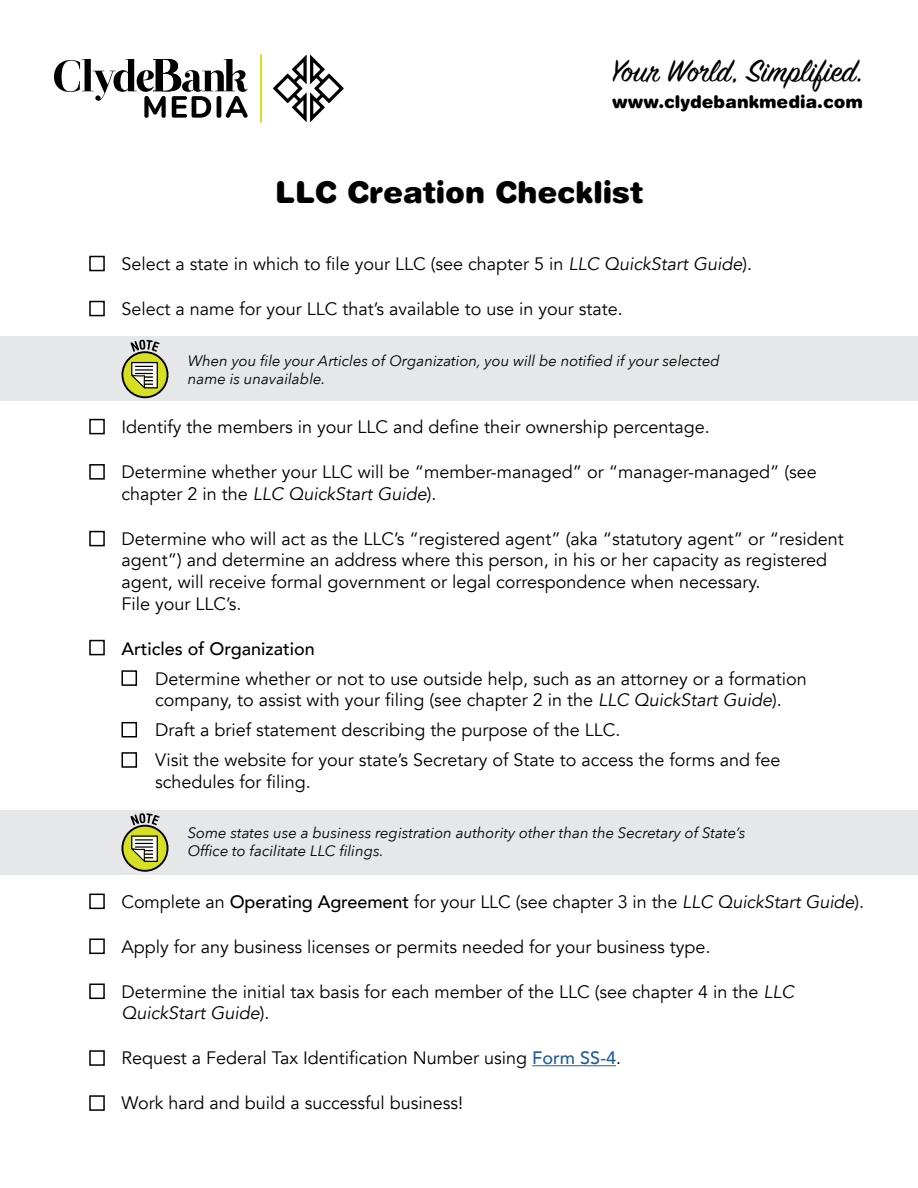
<style>
.page{position:relative;width:918px;height:1188px;background:#fff}
.page>*{position:absolute;margin:0;border:0;box-sizing:border-box;transform-origin:0 0}
.t1{font:34.5px "Sign Painter House Script";letter-spacing:-.005em;color:#000}
.t2{font:900 30px "Helvetica Rounded";color:#000}
.t3{font:18px/21.6px "Avenir";color:#000}
.t4{font:500 18px "Avenir";color:#000}
.t5{font:900 17.55px "Helvetica Rounded";color:#000}
.t6{font:italic 15px/18px "Avenir Next";color:#000}
.s1{font-style:italic}
.s2{font-weight:500}
.s3{font-weight:500;color:#215e9e}
</style>
<div class="page">
<hr style="left:532px;top:1065px;width:84px;height:1px;background:#215e9e">
<div style="left:0;top:337px;width:918px;height:64px;background:#e6e7e8"></div>
<div style="left:0;top:810px;width:918px;height:65px;background:#e6e7e8"></div>
<div style="left:89px;top:256px;width:16px;height:15px;border:2px solid #000"></div>
<div style="left:89px;top:301px;width:16px;height:15px;border:2px solid #000"></div>
<div style="left:89px;top:419px;width:16px;height:15px;border:2px solid #000"></div>
<div style="left:89px;top:464px;width:16px;height:16px;border:2px solid #000"></div>
<div style="left:89px;top:531px;width:16px;height:15px;border:2px solid #000"></div>
<div style="left:89px;top:640px;width:16px;height:15px;border:2px solid #000"></div>
<div style="left:89px;top:894px;width:16px;height:15px;border:2px solid #000"></div>
<div style="left:89px;top:939px;width:16px;height:15px;border:2px solid #000"></div>
<div style="left:89px;top:984px;width:16px;height:15px;border:2px solid #000"></div>
<div style="left:89px;top:1050px;width:16px;height:16px;border:2px solid #000"></div>
<div style="left:89px;top:1095px;width:16px;height:16px;border:2px solid #000"></div>
<div style="left:122px;top:670px;width:15px;height:16px;border:2px solid #000"></div>
<div style="left:122px;top:722px;width:15px;height:15px;border:2px solid #000"></div>
<div style="left:122px;top:752px;width:15px;height:16px;border:2px solid #000"></div>
<svg style="left:121px;top:340px;width:47px;height:58px"></svg>
<svg style="left:121px;top:813px;width:47px;height:59px"></svg>
<hr style="left:260px;top:54px;width:2px;height:69px;background:#d7df23">
<svg style="left:273px;top:55px;width:71px;height:67px"></svg>
<svg style="left:54px;top:59px;width:194px;height:59px"></svg>
<h1 class="t1" style="left:611px;top:49px;width:254px">Your World, Simplified.</h1>
<p class="t5" style="left:612px;top:91px;width:252px">www.clydebankmedia.com</p>
<h2 class="t2" style="left:275px;top:173px;width:370px">LLC Creation Checklist</h2>
<p class="t3" style="left:122px;top:253px;width:632px">Select a state in which to file your LLC (see chapter 5 in <span class="s1">LLC QuickStart Guide</span>).</p>
<p class="t3" style="left:122px;top:298px;width:503px">Select a name for your LLC that’s available to use in your state.</p>
<p class="t6" style="left:188px;top:351px;width:534px">When you file your Articles of Organization, you will be notified if your selected name is unavailable.</p>
<p class="t3" style="left:122px;top:417px;width:590px">Identify the members in your LLC and define their ownership percentage.</p>
<p class="t3" style="left:122px;top:462px;width:697px">Determine whether your LLC will be “member-managed” or “manager-managed” (see chapter 2 in the <span class="s1">LLC QuickStart Guide</span>).</p>
<p class="t3" style="left:122px;top:528px;width:724px">Determine who will act as the LLC’s “registered agent” (aka “statutory agent” or “resident agent”) and determine an address where this person, in his or her capacity as registered agent, will receive formal government or legal correspondence when necessary.<br>File your LLC’s.</p>
<p class="t4" style="left:122px;top:633px;width:195px">Articles of Organization</p>
<p class="t3" style="left:155px;top:668px;width:653px">Determine whether or not to use outside help, such as an attorney or a formation company, to assist with your filing (see chapter 2 in the <span class="s1">LLC QuickStart Guide</span>).</p>
<p class="t3" style="left:155px;top:715px;width:627px;line-height:30px">Draft a brief statement describing the purpose of the LLC.<br>Visit the website for your state’s Secretary of State to access the forms and fee</p>
<p class="t3" style="left:155px;top:771px;width:157px">schedules for filing.</p>
<p class="t6" style="left:188px;top:823px;width:559px">Some states use a business registration authority other than the Secretary of State’s<br>Office to facilitate LLC filings.</p>
<p class="t3" style="left:122px;top:891px;width:744px">Complete an <span class="s2">Operating Agreement</span> for your LLC (see chapter 3 in the <span class="s1">LLC QuickStart Guide</span>).</p>
<p class="t3" style="left:122px;top:936px;width:591px">Apply for any business licenses or permits needed for your business type.</p>
<p class="t3" style="left:122px;top:981px;width:674px">Determine the initial tax basis for each member of the LLC (see chapter 4 in the <span class="s1">LLC<br>QuickStart Guide</span>).</p>
<p class="t3" style="left:122px;top:1048px;width:501px">Request a Federal Tax Identification Number using <span class="s3">Form SS-4</span>.</p>
<p class="t3" style="left:122px;top:1093px;width:343px">Work hard and build a successful business!</p>
</div>
